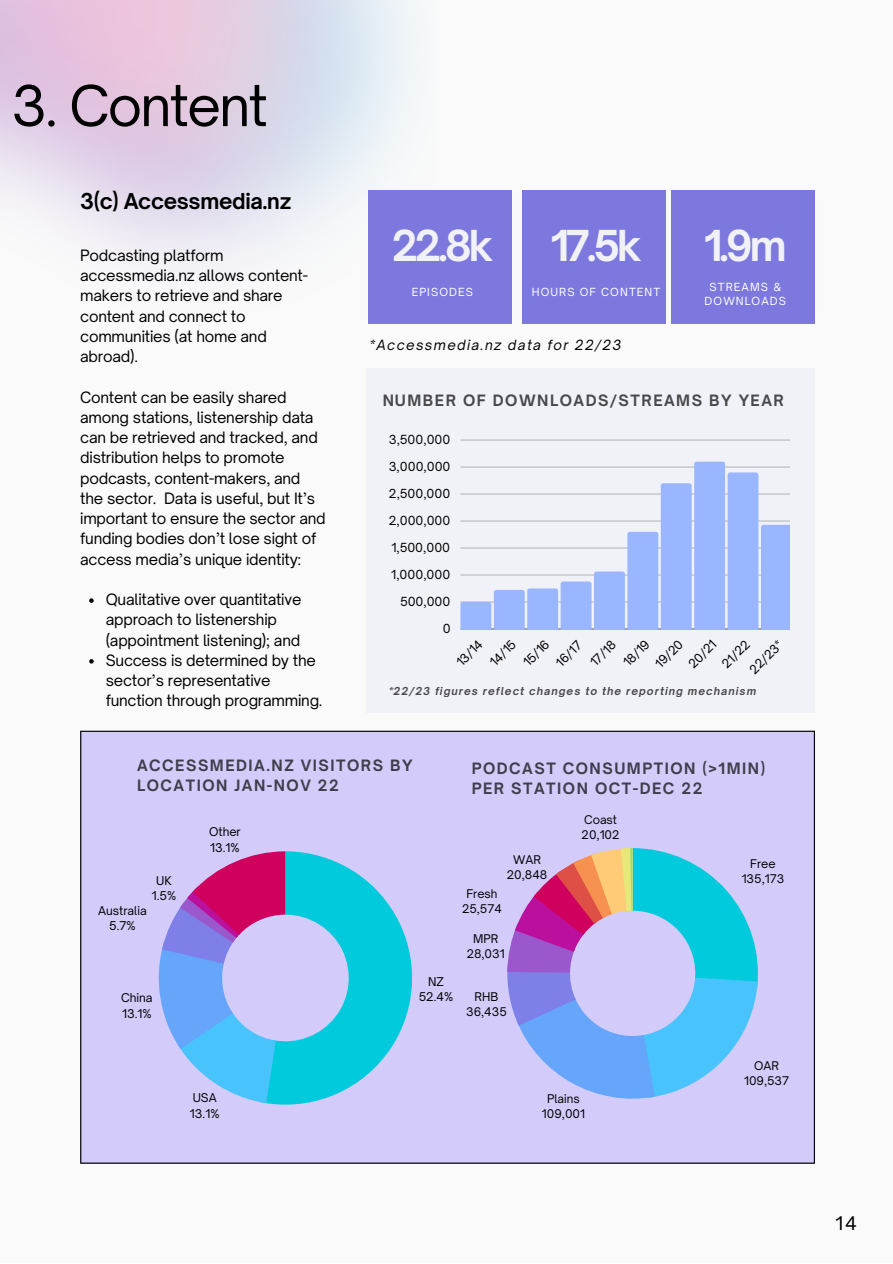
<style>
.page{position:relative;width:893px;height:1264px;background:#fff}
.page>*{position:absolute;margin:0;border:0;box-sizing:border-box;transform-origin:0 0}
.t1{font:54px "Open Sauce One";letter-spacing:-.035em;color:#000}
.t2{font:700 40.8px "Open Sauce One";letter-spacing:-.08em;color:#f1f1f8}
.t3{font:700 21px "Open Sauce One";letter-spacing:-.015em;color:#000}
.t4{font:18px "Open Sauce One";color:#000}
.t5{font:15px/20.2px "Open Sauce One";letter-spacing:-.015em;color:#000}
.t6{font:700 15px/20.2px "Open Sauce One";letter-spacing:.1em;color:#000}
.t7{font:italic 13.5px "Open Sauce One";letter-spacing:.1em;color:#000}
.t8{font:12px "Open Sauce One";color:#000}
.t9{font:11.55px "Open Sauce One";color:#000}
.t10{font:11.4px "Open Sauce One";color:#000}
.t11{font:10.8px/14.4px "Open Sauce One";letter-spacing:.1em;color:#fff;text-align:center}
.t12{font:italic 700 10.5px "Open Sauce One";letter-spacing:.1em;color:#000}
</style>
<div class="page">
<div style="left:0;top:0;width:892px;height:1262px;background:#fafafa"></div>
<div style="left:366px;top:368px;width:448px;height:344px;background:#f1f1f8"></div>
<hr style="left:460px;top:439px;width:329px;height:1px;background:#000">
<svg style="left:460px;top:461px;width:329px;height:168px"></svg>
<svg style="left:89px;top:598px;width:5px;height:5px"></svg>
<svg style="left:89px;top:659px;width:5px;height:4px"></svg>
<div style="left:80px;top:731px;width:734px;height:432px;background:#d3cbf9"></div>
<hr style="left:80px;top:731px;width:1px;height:431px;background:#000">
<hr style="left:813px;top:731px;width:1px;height:431px;background:#000">
<hr style="left:80px;top:730px;width:734px;height:1px;background:#000">
<hr style="left:80px;top:1162px;width:734px;height:1px;background:#000">
<svg style="left:507px;top:848px;width:250px;height:250px"></svg>
<svg style="left:159px;top:851px;width:253px;height:253px"></svg>
<div style="left:369px;top:190px;width:143px;height:133px;background:#7c78dd"></div>
<div style="left:522px;top:190px;width:143px;height:133px;background:#7c78dd"></div>
<div style="left:672px;top:190px;width:142px;height:133px;background:#7c78dd"></div>
<p class="t1" style="left:11px;top:72px;width:258px">3. Content</p>
<p class="t3" style="left:80px;top:188px;width:213px">3(c) Accessmedia.nz</p>
<p class="t5" style="left:80px;top:245px;width:229px">Podcasting platform accessmedia.nz allows content&shy;makers to retrieve and share content and connect to communities (at home and abroad).</p>
<p class="t5" style="left:80px;top:387px;width:247px">Content can be easily shared among stations, listenership data can be retrieved and tracked, and distribution helps to promote podcasts, content-makers, and the sector. Data is useful, but It’s important to ensure the sector and funding bodies don’t lose sight of access media’s unique identity:</p>
<p class="t6" style="left:382px;top:390px;width:403px">NUMBER OF DOWNLOADS/STREAMS BY YEAR</p>
<p class="t2" style="left:391px;top:220px;width:103px">22.8k</p>
<p class="t11" style="left:411px;top:285px;width:63px">EPISODES</p>
<p class="t2" style="left:704px;top:220px;width:84px">1.9m</p>
<p class="t11" style="left:704px;top:279px;width:83px">STREAMS &amp;<br>DOWNLOADS</p>
<p class="t2" style="left:550px;top:220px;width:92px">17.5k</p>
<p class="t11" style="left:532px;top:285px;width:130px">HOURS OF CONTENT</p>
<p class="t7" style="left:369px;top:337px;width:253px">*Accessmedia.nz data for 22/23</p>
<p class="t8" style="left:389px;top:432px;width:63px">3,500,000</p>
<p class="t8" style="left:388px;top:459px;width:63px">3,000,000</p>
<p class="t8" style="left:389px;top:486px;width:63px">2,500,000</p>
<p class="t8" style="left:389px;top:513px;width:63px">2,000,000</p>
<p class="t8" style="left:391px;top:540px;width:60px">1,500,000</p>
<p class="t8" style="left:391px;top:567px;width:61px">1,000,000</p>
<p class="t5" style="left:106px;top:589px;width:197px">Qualitative over quantitative approach to listenership (appointment listening); and</p>
<p class="t5" style="left:106px;top:650px;width:218px">Success is determined by the sector’s representative function through programming.</p>
<p class="t8" style="left:400px;top:594px;width:52px">500,000</p>
<p class="t8" style="left:442px;top:621px;width:9px">0</p>
<p class="t8" style="left:453px;top:658px;width:33px;rotate:-45deg">13/14</p>
<p class="t8" style="left:486px;top:658px;width:33px;rotate:-45deg">14/15</p>
<p class="t8" style="left:520px;top:658px;width:33px;rotate:-45deg">15/16</p>
<p class="t8" style="left:552px;top:659px;width:32px;rotate:-45deg">16/17</p>
<p class="t8" style="left:587px;top:658px;width:32px;rotate:-45deg">17/18</p>
<p class="t8" style="left:620px;top:658px;width:33px;rotate:-45deg">18/19</p>
<p class="t8" style="left:652px;top:660px;width:35px;rotate:-45deg">19/20</p>
<p class="t8" style="left:685px;top:660px;width:35px;rotate:-45deg">20/21</p>
<p class="t8" style="left:718px;top:660px;width:35px;rotate:-45deg">21/22</p>
<p class="t8" style="left:746px;top:666px;width:43px;rotate:-45deg">22/23*</p>
<p class="t12" style="left:388px;top:684px;width:369px">*22/23 figures reflect changes to the reporting mechanism</p>
<p class="t6" style="left:137px;top:755px;width:277px">ACCESSMEDIA.NZ VISITORS BY<br>LOCATION JAN-NOV 22</p>
<p class="t9" style="left:156px;top:873px;width:17px">UK</p>
<p class="t9" style="left:152px;top:888px;width:26px">1.5%</p>
<p class="t9" style="left:98px;top:903px;width:50px">Australia</p>
<p class="t9" style="left:109px;top:918px;width:28px">5.7%</p>
<p class="t9" style="left:121px;top:990px;width:33px">China</p>
<p class="t9" style="left:122px;top:1005px;width:31px">13.1%</p>
<p class="t9" style="left:209px;top:824px;width:33px">Other</p>
<p class="t9" style="left:210px;top:840px;width:31px">13.1%</p>
<p class="t9" style="left:428px;top:974px;width:17px">NZ</p>
<p class="t9" style="left:418px;top:989px;width:36px">52.4%</p>
<p class="t6" style="left:471px;top:757px;width:295px">PODCAST CONSUMPTION (&gt;1MIN)<br>PER STATION OCT-DEC 22</p>
<p class="t10" style="left:513px;top:853px;width:29px">WAR</p>
<p class="t10" style="left:507px;top:868px;width:42px">20,848</p>
<p class="t10" style="left:466px;top:886px;width:33px">Fresh</p>
<p class="t10" style="left:462px;top:901px;width:41px">25,574</p>
<p class="t12" style="left:468px;top:900px;width:57px">changed.</p>
<p class="t10" style="left:473px;top:931px;width:27px">MPR</p>
<p class="t10" style="left:466px;top:946px;width:40px">28,031</p>
<p class="t10" style="left:474px;top:989px;width:25px">RHB</p>
<p class="t10" style="left:466px;top:1004px;width:42px">36,435</p>
<p class="t10" style="left:584px;top:812px;width:34px">Coast</p>
<p class="t10" style="left:581px;top:828px;width:39px">20,102</p>
<p class="t10" style="left:750px;top:856px;width:27px">Free</p>
<p class="t10" style="left:741px;top:871px;width:44px">135,173</p>
<p class="t9" style="left:193px;top:1090px;width:26px">USA</p>
<p class="t9" style="left:190px;top:1105px;width:31px">13.1%</p>
<p class="t10" style="left:547px;top:1091px;width:34px">Plains</p>
<p class="t10" style="left:542px;top:1106px;width:45px">109,001</p>
<p class="t10" style="left:754px;top:1058px;width:26px">OAR</p>
<p class="t10" style="left:744px;top:1073px;width:47px">109,537</p>
<p class="t4" style="left:835px;top:1211px;width:23px">14</p>
</div>
